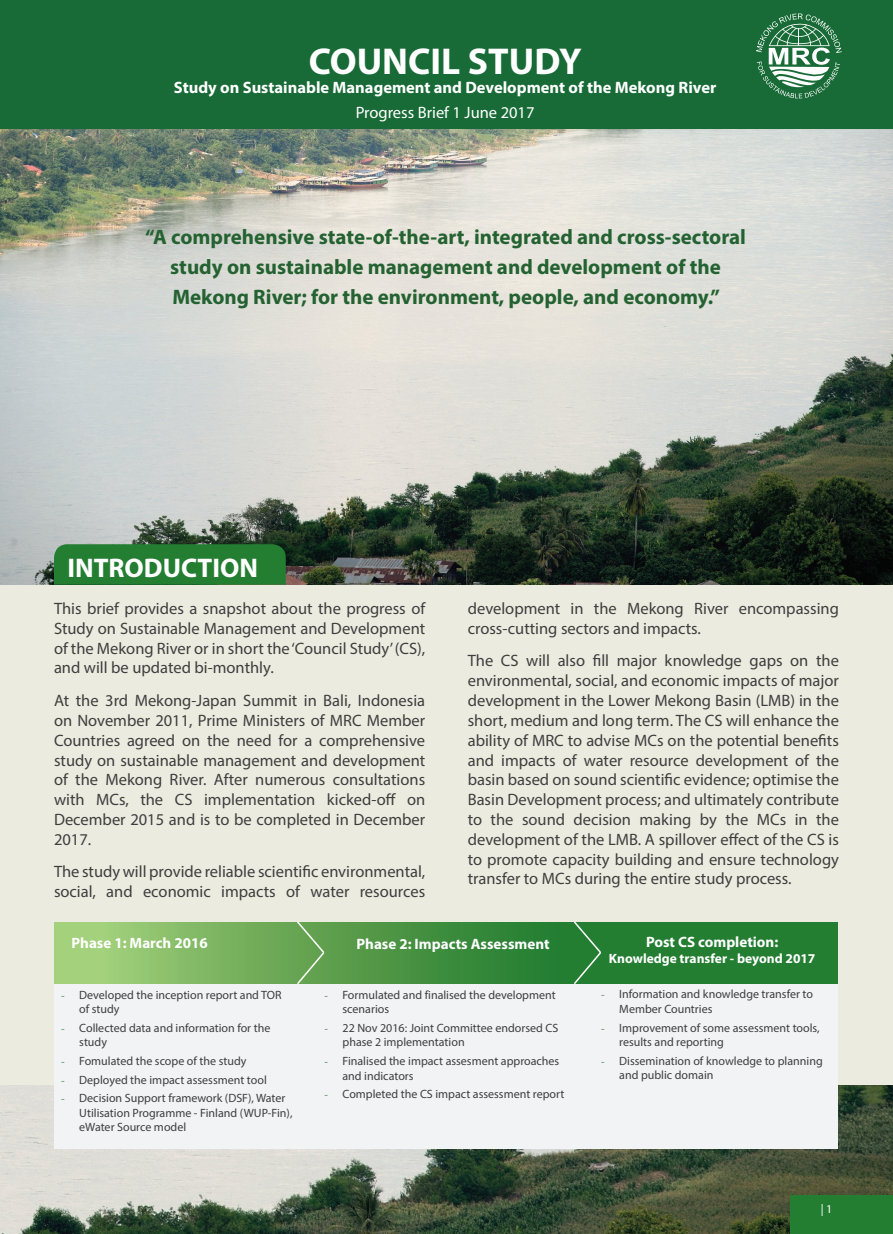
<style>
.page{position:relative;width:893px;height:1234px;background:#fff}
.page>*{position:absolute;margin:0;border:0;box-sizing:border-box;transform-origin:0 0}
.t1{font:700 37.5px "Myriad Hebrew";color:#fff}
.t2{font:700 27px "Myriad Pro";color:#fff}
.t3{font:700 21px/30px "Myriad Pro";color:#246231;text-align:center}
.t4{font:16.5px/19.8px "Myriad Pro";color:#3e3e3f;text-align:justify}
.t5{font:700 16.5px "Myriad Pro";color:#fff}
.t6{font:16.5px "Myriad Pro";color:#fff}
.t7{font:700 15px "Myriad Pro";color:#fff}
.t8{font:700 13.5px "Myriad Pro";color:#fff}
.t9{font:12px/14.4px "Myriad Pro";color:#3e3e3f}
.t10{font:12px "Myriad Pro";color:#fff}
.s1{font-family:"Minion Pro";color:#39873e}
</style>
<div class="page">
<div style="left:0;top:521px;width:893px;height:578px;background:#ecebdf"></div>
<img style="left:0;top:1085px;width:893px;height:148px">
<div style="left:791px;top:1195px;width:102px;height:38px;background:#237e32"></div>
<div style="left:54px;top:922px;width:783px;height:226px;background:#f2f3f4"></div>
<svg style="left:54px;top:922px;width:783px;height:60px;background:#4e9848"></svg>
<img style="left:0;top:128px;width:893px;height:456px">
<div style="left:54px;top:544px;width:232px;height:40px;background:#237e32"></div>
<div style="left:0;top:0;width:893px;height:128px;background:#186b36"></div>
<svg style="left:756px;top:13px;width:86px;height:85px"></svg>
<svg style="left:295px;top:922px;width:30px;height:62px;background:#6da85a"></svg>
<svg style="left:572px;top:922px;width:30px;height:62px;background:#31863f"></svg>
<h1 class="t1" style="left:309px;top:40px;width:274px">COUNCIL STUDY</h1>
<p class="t5" style="left:174px;top:77px;width:544px">Study on Sustainable Management and Development of the Mekong River</p>
<p class="t6" style="left:356px;top:102px;width:180px">Progress Brief 1 June 2017</p>
<p class="t3" style="left:145px;top:221px;width:602px">“A comprehensive state-of-the-art, integrated and cross-sectoral study on sustainable management and development of the<br>Mekong River; for the environment, people, and economy.”</p>
<h2 class="t2" style="left:68px;top:549px;width:192px">INTRODUCTION</h2>
<p class="t4" style="left:54px;top:598px;width:373px">This brief provides a snapshot about the progress of Study on Sustainable Management and Development of the Mekong River or in short the ‘Council Study’ (CS), and will be updated bi-monthly.</p>
<p class="t4" style="left:54px;top:690px;width:373px">At the 3rd Mekong-Japan Summit in Bali, Indonesia on November 2011, Prime Ministers of MRC Member Countries agreed on the need for a comprehensive study on sustainable management and development of the Mekong River. After numerous consultations with MCs, the CS implementation kicked-off on December 2015 and is to be completed in December 2017.</p>
<p class="t4" style="left:54px;top:861px;width:373px">The study will provide reliable scientific environmental, social, and economic impacts of water resources</p>
<p class="t4" style="left:468px;top:598px;width:373px">development in the Mekong River encompassing cross-cutting sectors and impacts.</p>
<p class="t4" style="left:468px;top:650px;width:373px">The CS will also fill major knowledge gaps on the environmental, social, and economic impacts of major development in the Lower Mekong Basin (LMB) in the short, medium and long term. The CS will enhance the ability of MRC to advise MCs on the potential benefits and impacts of water resource development of the basin based on sound scientific evidence; optimise the Basin Development process; and ultimately contribute to the sound decision making by the MCs in the development of the LMB. A spillover effect of the CS is to promote capacity building and ensure technology transfer to MCs during the entire study process.</p>
<p class="t7" style="left:71px;top:933px;width:138px">Phase 1: March 2016</p>
<p class="t9" style="left:79px;top:987px;width:204px;text-indent:-18px"><span class="s1">-</span> Developed the inception report and TOR of study</p>
<p class="t9" style="left:79px;top:1020px;width:193px;text-indent:-18px"><span class="s1">-</span> Collected data and information for the study</p>
<p class="t9" style="left:61px;top:1053px;width:187px"><span class="s1">-</span> Fomulated the scope of the study</p>
<p class="t9" style="left:61px;top:1072px;width:208px"><span class="s1">-</span> Deployed the impact assessment tool</p>
<p class="t9" style="left:79px;top:1090px;width:215px;text-indent:-18px"><span class="s1">-</span> Decision Support framework (DSF), Water<br>Utilisation Programme - Finland (WUP-Fin), eWater Source model</p>
<p class="t7" style="left:356px;top:934px;width:195px">Phase 2: Impacts Assessment</p>
<p class="t7" style="left:646px;top:932px;width:134px">Post CS completion:</p>
<p class="t8" style="left:609px;top:949px;width:208px">Knowledge transfer - beyond 2017</p>
<p class="t9" style="left:342px;top:987px;width:215px;text-indent:-18px"><span class="s1">-</span> Formulated and finalised the development scenarios</p>
<p class="t9" style="left:342px;top:1020px;width:217px;text-indent:-18px"><span class="s1">-</span> 22 Nov 2016: Joint Committee endorsed CS phase 2 implementation</p>
<p class="t9" style="left:342px;top:1053px;width:218px;text-indent:-18px"><span class="s1">-</span> Finalised the impact assesment approaches and indicators</p>
<p class="t9" style="left:324px;top:1086px;width:242px"><span class="s1">-</span> Completed the CS impact assessment report</p>
<p class="t9" style="left:619px;top:986px;width:195px;text-indent:-18px"><span class="s1">-</span> Information and knowledge transfer to<br>Member Countries</p>
<p class="t9" style="left:619px;top:1019px;width:202px;text-indent:-18px"><span class="s1">-</span> Improvement of some assessment tools, results and reporting</p>
<p class="t9" style="left:619px;top:1052px;width:205px;text-indent:-18px"><span class="s1">-</span> Dissemination of knowledge to planning and public domain</p>
<p class="t10" style="left:821px;top:1201px;width:13px">| 1</p>
</div>
